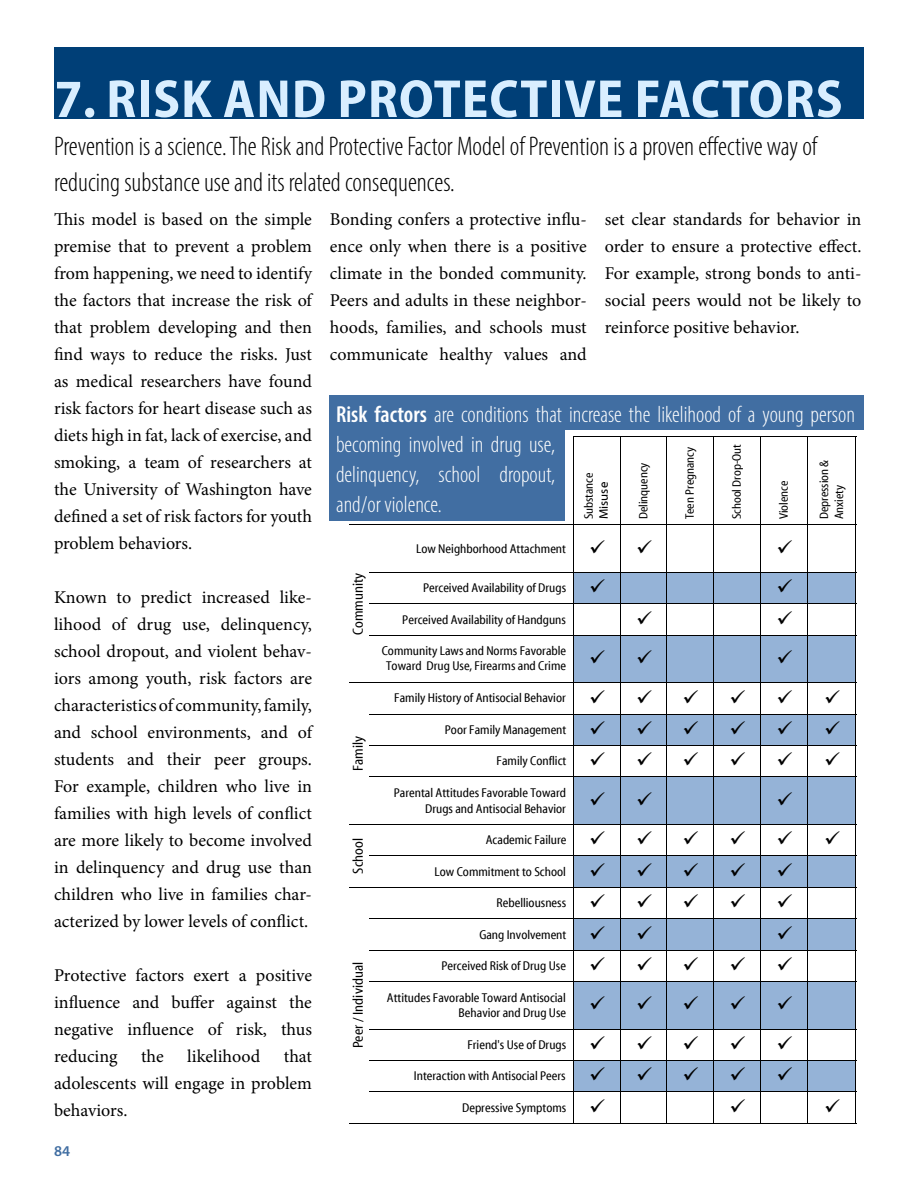
<style>
.page{position:relative;width:918px;height:1188px;background:#fff}
.page>*{position:absolute;margin:0;border:0;box-sizing:border-box;transform-origin:0 0}
.t1{font:700 semi-condensed 54px "Myriad Pro";letter-spacing:.02em;color:#d9eeff}
.t2{font:300 condensed 27px/36px "Myriad Pro";color:#000}
.t3{font:300 condensed 23.25px/30px "Myriad Pro";color:#fff}
.t4{font:18px/27px "Minion Pro";color:#000;text-align:justify}
.t5{font:600 15px "Myriad Pro";color:#416ea2}
.t6{font:14.55px "Myriad Web Pro Condensed";color:#000}
.t7{font:12.9px/15.8px "Myriad Web Pro Condensed";color:#000}
.t8{font:12.45px/15.1px "Myriad Web Pro Condensed";color:#000}
.t9{font:12.45px "Myriad Web Pro";color:#000}
.s1{font-weight:600}
</style>
<div class="page">
<div style="left:54px;top:47px;width:810px;height:71px;background:#003f77"></div>
<div style="left:525px;top:395px;width:339px;height:35px;background:#416ea2"></div>
<div style="left:573px;top:572px;width:283px;height:32px;background:#95b3d7"></div>
<div style="left:573px;top:635px;width:283px;height:48px;background:#95b3d7"></div>
<div style="left:573px;top:714px;width:283px;height:32px;background:#95b3d7"></div>
<div style="left:573px;top:777px;width:283px;height:48px;background:#95b3d7"></div>
<div style="left:573px;top:856px;width:283px;height:31px;background:#95b3d7"></div>
<div style="left:573px;top:919px;width:283px;height:31px;background:#95b3d7"></div>
<div style="left:573px;top:981px;width:283px;height:48px;background:#95b3d7"></div>
<div style="left:573px;top:1060px;width:283px;height:32px;background:#95b3d7"></div>
<hr style="left:573px;top:436px;width:1px;height:688px;background:#000">
<hr style="left:620px;top:437px;width:1px;height:687px;background:#000">
<hr style="left:666px;top:437px;width:1px;height:687px;background:#000">
<hr style="left:713px;top:437px;width:1px;height:687px;background:#000">
<hr style="left:760px;top:437px;width:1px;height:687px;background:#000">
<hr style="left:807px;top:437px;width:1px;height:687px;background:#000">
<hr style="left:855px;top:437px;width:1px;height:687px;background:#000">
<hr style="left:574px;top:436px;width:282px;height:1px;background:#000">
<hr style="left:349px;top:524px;width:507px;height:1px;background:#000">
<hr style="left:369px;top:572px;width:487px;height:1px;background:#000">
<hr style="left:369px;top:603px;width:487px;height:1px;background:#000">
<hr style="left:369px;top:635px;width:487px;height:1px;background:#000">
<hr style="left:349px;top:682px;width:507px;height:1px;background:#000">
<hr style="left:369px;top:714px;width:487px;height:1px;background:#000">
<hr style="left:369px;top:745px;width:487px;height:1px;background:#000">
<hr style="left:369px;top:776px;width:487px;height:1px;background:#000">
<hr style="left:349px;top:824px;width:507px;height:1px;background:#000">
<hr style="left:369px;top:855px;width:487px;height:1px;background:#000">
<hr style="left:349px;top:887px;width:507px;height:1px;background:#000">
<hr style="left:369px;top:918px;width:487px;height:1px;background:#000">
<hr style="left:369px;top:950px;width:487px;height:1px;background:#000">
<hr style="left:369px;top:981px;width:487px;height:1px;background:#000">
<hr style="left:369px;top:1029px;width:487px;height:1px;background:#000">
<hr style="left:369px;top:1060px;width:487px;height:1px;background:#000">
<hr style="left:369px;top:1091px;width:487px;height:1px;background:#000">
<hr style="left:349px;top:1123px;width:507px;height:1px;background:#000">
<div style="left:329px;top:395px;width:236px;height:126px;background:#416ea2"></div>
<h1 class="t1" style="left:55px;top:64px;width:790px">7. RISK AND PROTECTIVE FACTORS</h1>
<h2 class="t2" style="left:54px;top:128px;width:765px">Prevention is a science. The Risk and Protective Factor Model of Prevention is a proven effective way of reducing substance use and its related consequences.</h2>
<p class="t4" style="left:54px;top:206px;width:260px">This model is based on the simple premise that to prevent a problem from happening, we need to identify the factors that increase the risk of that problem developing and then find ways to reduce the risks. Just as medical researchers have found risk factors for heart disease such as diets high in fat, lack of exercise, and smoking, a team of researchers at the University of Washington have defined a set of risk factors for youth problem behaviors.</p>
<p class="t4" style="left:54px;top:584px;width:260px">Known to predict increased like&shy;lihood of drug use, delinquency, school dropout, and violent behav&shy;iors among youth, risk factors are characteristics of community, family, and school environments, and of students and their peer groups.<br>For example, children who live in families with high levels of conflict are more likely to become involved in delinquency and drug use than children who live in families char&shy;acterized by lower levels of conflict.</p>
<p class="t4" style="left:54px;top:962px;width:260px">Protective factors exert a positive influence and buffer against the negative influence of risk, thus reducing</p>
<p class="t4" style="left:54px;top:1043px;width:260px;text-indent:230px">that adolescents will engage in problem behaviors.</p>
<p class="t4" style="left:141px;top:1043px;width:24px">the</p>
<p class="t4" style="left:187px;top:1043px;width:75px">likelihood</p>
<p class="t5" style="left:54px;top:1141px;width:18px">84</p>
<p class="t4" style="left:330px;top:206px;width:258px">Bonding confers a protective influ&shy;ence only when there is a positive climate in the bonded community.<br>Peers and adults in these neighbor&shy;hoods, families, and schools must communicate healthy values and</p>
<p class="t4" style="left:605px;top:206px;width:258px">set clear standards for behavior in order to ensure a protective effect.<br>For example, strong bonds to anti&shy;social peers would not be likely to reinforce positive behavior.</p>
<p class="t3" style="left:336px;top:399px;width:521px"><span class="s1">Risk factors</span> are conditions that increase the likelihood of a young person becoming involved in drug use,<br>delinquency, school dropout,<br>and/or violence.</p>
<p class="t8" style="left:682px;top:519px;width:74px;rotate:-90deg">Teen Pregnancy</p>
<p class="t8" style="left:729px;top:519px;width:77px;rotate:-90deg">School Drop-Out</p>
<p class="t8" style="left:817px;top:519px;width:61px;rotate:-90deg">Depression &amp;<br>Anxiety</p>
<p class="t8" style="left:636px;top:519px;width:58px;rotate:-90deg">Delinquency</p>
<p class="t8" style="left:581px;top:519px;width:48px;rotate:-90deg">Substance</p>
<p class="t9" style="left:597px;top:519px;width:39px;rotate:-90deg">Misuse</p>
<p class="t8" style="left:777px;top:519px;width:40px;rotate:-90deg">Violence</p>
<p class="t6" style="left:350px;top:635px;width:64px;rotate:-90deg">Community</p>
<p class="t6" style="left:350px;top:771px;width:36px;rotate:-90deg">Family</p>
<p class="t6" style="left:350px;top:874px;width:37px;rotate:-90deg">School</p>
<p class="t6" style="left:350px;top:1048px;width:88px;rotate:-90deg">Peer / Individual</p>
<p class="t7" style="left:416px;top:541px;width:191px">Low Neighborhood Attachment ✓</p>
<p class="t7" style="left:423px;top:580px;width:184px">Perceived Availability of Drugs ✓</p>
<p class="t7" style="left:402px;top:612px;width:165px">Perceived Availability of Handguns</p>
<p class="t7" style="left:382px;top:643px;width:186px;text-align:center">Community Laws and Norms Favorable<br>Toward Drug Use, Firearms and Crime</p>
<p class="t7" style="left:394px;top:690px;width:173px">Family History of Antisocial Behavior</p>
<p class="t7" style="left:445px;top:722px;width:162px">Poor Family Management ✓</p>
<p class="t7" style="left:497px;top:754px;width:110px">Family Conflict ✓</p>
<p class="t7" style="left:425px;top:785px;width:182px;text-indent:-31px">Parental Attitudes Favorable Toward<br>Drugs and Antisocial Behavior ✓</p>
<p class="t7" style="left:486px;top:832px;width:121px">Academic Failure ✓</p>
<p class="t7" style="left:435px;top:864px;width:172px">Low Commitment to School ✓</p>
<p class="t7" style="left:497px;top:895px;width:110px">Rebelliousness ✓</p>
<p class="t7" style="left:479px;top:927px;width:128px">Gang Involvement ✓</p>
<p class="t7" style="left:441px;top:958px;width:166px">Perceived Risk of Drug Use ✓</p>
<p class="t7" style="left:459px;top:990px;width:148px;text-indent:-72px">Attitudes Favorable Toward Antisocial<br>Behavior and Drug Use ✓</p>
<p class="t7" style="left:467px;top:1037px;width:140px">Friend's Use of Drugs ✓</p>
<p class="t7" style="left:414px;top:1068px;width:193px">Interaction with Antisocial Peers ✓</p>
<p class="t7" style="left:462px;top:1100px;width:145px">Depressive Symptoms ✓</p>
</div>
